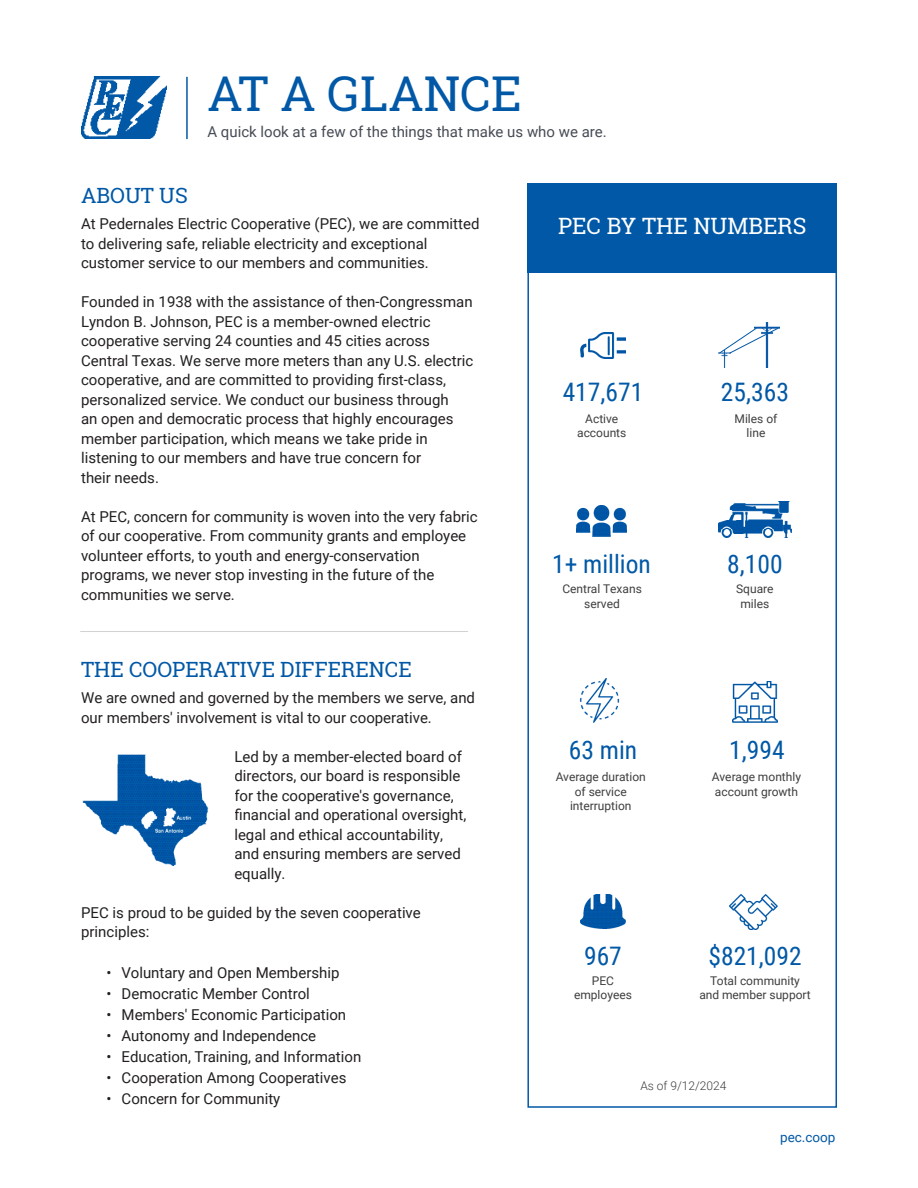
<style>
.page{position:relative;width:918px;height:1188px;background:#fff}
.page>*{position:absolute;margin:0;border:0;box-sizing:border-box;transform-origin:0 0}
.t1{font:48px "Roboto Slab";color:#0158a6}
.t2{font:25.5px "Roboto Condensed";color:#0158a6}
.t3{font:22.5px "Roboto Slab";color:#fff}
.t4{font:21px "Roboto Slab";color:#0158a6}
.t5{font:15px/19.5px "Roboto";color:#231f20}
.t6{font:15px "Roboto";color:#464b54}
.t7{font:13.5px "Roboto";color:#0158a6}
.t8{font:12px/14.4px "Roboto";color:#3e3e3f;text-align:center}
.t9{font:300 12px "Roboto";color:#3e3e3f}
</style>
<div class="page">
<div style="left:527px;top:271px;width:310px;height:837px;border:2px solid #0158a6"></div>
<img style="left:576px;top:506px;width:50px;height:30px">
<div style="left:527px;top:184px;width:310px;height:89px;background:#0158a6"></div>
<img style="left:718px;top:501px;width:73px;height:37px">
<img style="left:581px;top:894px;width:44px;height:34px">
<img style="left:579px;top:678px;width:41px;height:45px">
<img style="left:730px;top:893px;width:48px;height:36px">
<img style="left:733px;top:681px;width:44px;height:42px">
<img style="left:754px;top:322px;width:26px;height:46px">
<img style="left:718px;top:352px;width:10px;height:16px">
<svg style="left:719px;top:328px;width:59px;height:26px"></svg>
<img style="left:581px;top:332px;width:44px;height:26px">
<img style="left:81px;top:77px;width:85px;height:61px">
<hr style="left:186px;top:77px;width:2px;height:62px;background:#0158a6">
<hr style="left:80px;top:631px;width:388px;height:1px;background:#d1d2d4">
<img style="left:82px;top:754px;width:127px;height:112px">
<p class="t1" style="left:207px;top:61px;width:316px">AT A GLANCE</p>
<p class="t6" style="left:207px;top:121px;width:401px">A quick look at a few of the things that make us who we are.</p>
<p class="t4" style="left:81px;top:181px;width:108px">ABOUT US</p>
<p class="t5" style="left:81px;top:213px;width:400px">At Pedernales Electric Cooperative (PEC), we are committed to delivering safe, reliable electricity and exceptional customer service to our members and communities.</p>
<p class="t5" style="left:81px;top:291px;width:394px">Founded in 1938 with the assistance of then-Congressman Lyndon B. Johnson, PEC is a member-owned electric cooperative serving 24 counties and 45 cities across Central Texas. We serve more meters than any U.S. electric cooperative, and are committed to providing first-class, personalized service. We conduct our business through<br>an open and democratic process that highly encourages member participation, which means we take pride in listening to our members and have true concern for<br>their needs.</p>
<p class="t5" style="left:81px;top:506px;width:398px">At PEC, concern for community is woven into the very fabric of our cooperative. From community grants and employee volunteer efforts, to youth and energy-conservation programs, we never stop investing in the future of the communities we serve.</p>
<p class="t4" style="left:81px;top:655px;width:332px">THE COOPERATIVE DIFFERENCE</p>
<p class="t5" style="left:81px;top:688px;width:396px">We are owned and governed by the members we serve, and our members' involvement is vital to our cooperative.</p>
<p class="t5" style="left:234px;top:746px;width:234px">Led by a member-elected board of directors, our board is responsible for the cooperative's governance, financial and operational oversight, legal and ethical accountability, and ensuring members are served equally.</p>
<p class="t5" style="left:81px;top:902px;width:341px">PEC is proud to be guided by the seven cooperative principles:</p>
<p class="t5" style="left:107px;top:962px;width:234px">• Voluntary and Open Membership</p>
<p class="t5" style="left:107px;top:983px;width:205px">• Democratic Member Control</p>
<p class="t5" style="left:107px;top:1004px;width:241px">• Members' Economic Participation</p>
<p class="t5" style="left:107px;top:1025px;width:211px">• Autonomy and Independence</p>
<p class="t5" style="left:107px;top:1046px;width:256px">• Education, Training, and Information</p>
<p class="t5" style="left:107px;top:1067px;width:241px">• Cooperation Among Cooperatives</p>
<p class="t5" style="left:107px;top:1088px;width:175px">• Concern for Community</p>
<p class="t3" style="left:558px;top:210px;width:250px">PEC BY THE NUMBERS</p>
<p class="t2" style="left:563px;top:374px;width:82px">417,671</p>
<p class="t8" style="left:577px;top:411px;width:51px">Active accounts</p>
<p class="t2" style="left:552px;top:546px;width:100px">1+ million</p>
<p class="t8" style="left:562px;top:582px;width:81px">Central Texans served</p>
<p class="t2" style="left:721px;top:374px;width:69px">25,363</p>
<p class="t8" style="left:735px;top:411px;width:44px">Miles of line</p>
<p class="t2" style="left:727px;top:546px;width:57px">8,100</p>
<p class="t8" style="left:736px;top:582px;width:39px">Square miles</p>
<p class="t2" style="left:569px;top:732px;width:70px">63 min</p>
<p class="t8" style="left:556px;top:769px;width:92px">Average duration of service interruption</p>
<p class="t2" style="left:584px;top:938px;width:39px">967</p>
<p class="t8" style="left:574px;top:973px;width:59px">PEC employees</p>
<p class="t2" style="left:729px;top:732px;width:57px">1,994</p>
<p class="t8" style="left:712px;top:769px;width:91px;text-align:left">Average monthly account growth</p>
<p class="t2" style="left:708px;top:938px;width:95px">$821,092</p>
<p class="t8" style="left:699px;top:973px;width:113px">Total community and member support</p>
<p class="t9" style="left:640px;top:1078px;width:88px">As of 9/12/2024</p>
<p class="t7" style="left:780px;top:1128px;width:57px">pec.coop</p>
</div>
